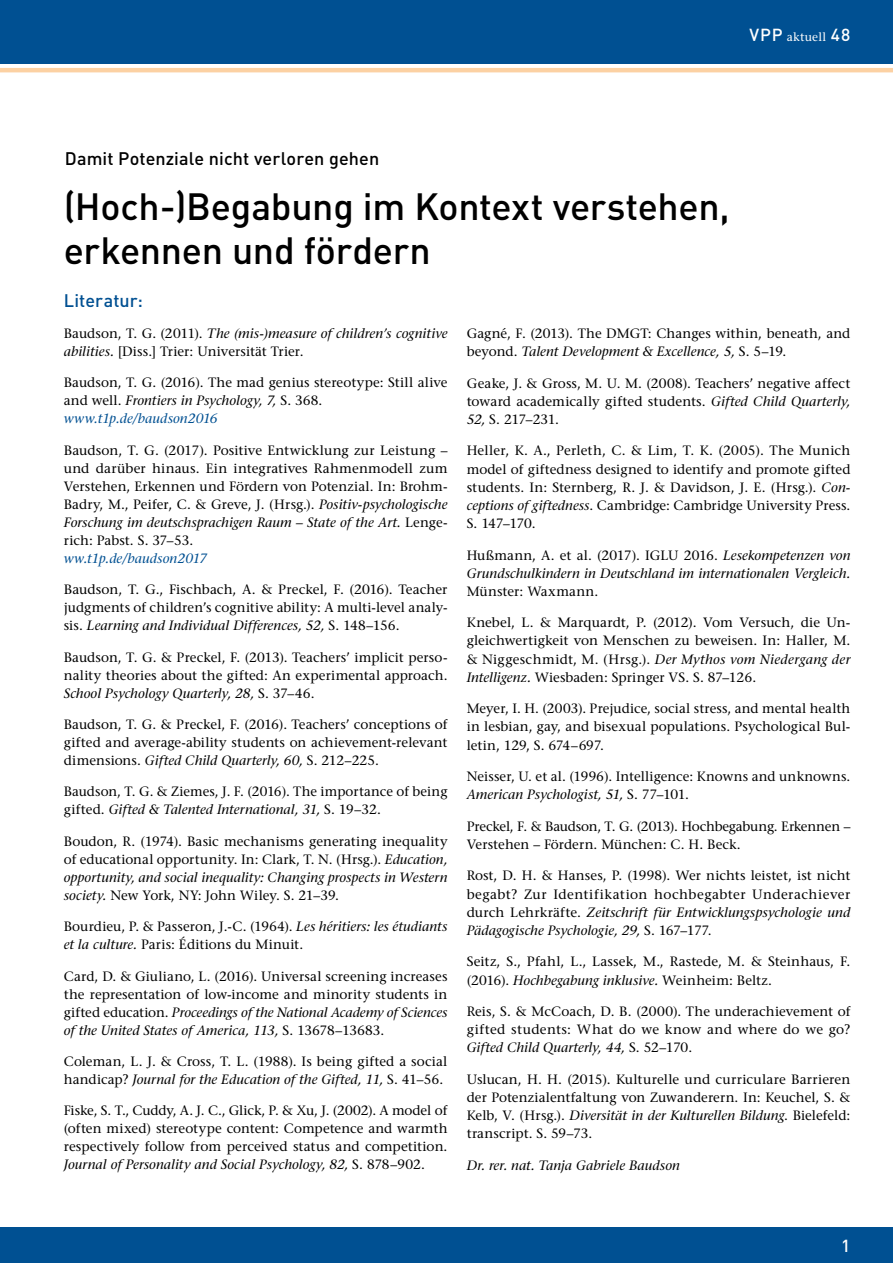
<style>
.page{position:relative;width:893px;height:1263px;background:#fff}
.page>*{position:absolute;margin:0;border:0;box-sizing:border-box;transform-origin:0 0}
.t1{font:500 37.5px/43.5px "DIN Pro";letter-spacing:-.01em;color:#000}
.t2{font:500 18px "DIN Pro";letter-spacing:.005em;color:#000}
.t3{font:500 18px "DIN Pro";letter-spacing:.005em;color:#005092}
.t4{font:500 17.25px "DIN Pro";color:#fff}
.t5{font:500 13.5px/18px "Stone Serif Std";letter-spacing:.005em;color:#000;text-align:justify}
.t6{font:italic 500 13.5px/18.1px "Stone Serif Std";letter-spacing:.005em;color:#000}
.t7{font:italic 500 13.5px "Stone Serif Std";letter-spacing:.005em;color:#005092}
.t8{font:12px "Stone Serif LT";letter-spacing:.02em;color:#fff}
.s1{font-family:"DIN Pro";font-weight:500;font-size:17.25px}
.s2{font-style:italic}
.s3{font-style:italic;color:#005092}
.s4{font-style:normal}
</style>
<div class="page">
<div style="left:0;top:0;width:893px;height:64px;background:#005092"></div>
<div style="left:0;top:1227px;width:893px;height:36px;background:#005092"></div>
<hr style="left:0;top:68px;width:893px;height:4px;background:#fcd1a3">
<p class="t8" style="left:749px;top:30px;width:102px"><span class="s1">VPP</span> aktuell <span class="s1">48</span></p>
<h2 class="t2" style="left:65px;top:146px;width:316px">Damit Potenziale nicht verloren gehen</h2>
<h1 class="t1" style="left:64px;top:183px;width:667px">(Hoch-)Begabung im Kontext verstehen, erkennen und fördern</h1>
<h2 class="t3" style="left:64px;top:288px;width:81px">Literatur:</h2>
<p class="t5" style="left:64px;top:324px;width:385px">Baudson, T. G. (2011). <span class="s2">The (mis-)measure of children’s cognitive abilities.</span> [Diss.] Trier: Universität Trier.</p>
<p class="t5" style="left:64px;top:374px;width:385px;text-align:left">Baudson, T. G. (2016). The mad genius stereotype: Still alive and well. <span class="s2">Frontiers in Psychology, 7,</span> S. 368. <span class="s3">www.t1p.de/baudson2016</span></p>
<p class="t5" style="left:64px;top:441px;width:385px">Baudson, T. G. (2017). Positive Entwicklung zur Leistung – und darüber hinaus. Ein integratives Rahmenmodell zum Verstehen, Erkennen und Fördern von Potenzial. In: Brohm-Badry, M., Peifer, C. &amp; Greve, J. (Hrsg.). <span class="s2">Positiv-psychologische Forschung im deutschsprachigen Raum – State of the Art.</span> Lenge&shy;rich: Pabst. S. 37–53.</p>
<p class="t7" style="left:64px;top:550px;width:145px">ww.t1p.de/baudson2017</p>
<p class="t5" style="left:64px;top:580px;width:385px">Baudson, T. G., Fischbach, A. &amp; Preckel, F. (2016). Teacher judgments of children’s cognitive ability: A multi-level analy&shy;sis. <span class="s2">Learning and Individual Differences, 52,</span> S. 148–156.</p>
<p class="t5" style="left:64px;top:648px;width:385px">Baudson, T. G. &amp; Preckel, F. (2013). Teachers’ implicit perso&shy;nality theories about the gifted: An experimental approach.<br><span class="s2">School Psychology Quarterly, 28,</span> S. 37–46.</p>
<p class="t5" style="left:64px;top:715px;width:385px">Baudson, T. G. &amp; Preckel, F. (2016). Teachers’ conceptions of gifted and average-ability students on achievement-relevant dimensions. <span class="s2">Gifted Child Quarterly, 60,</span> S. 212–225.</p>
<p class="t5" style="left:64px;top:783px;width:385px">Baudson, T. G. &amp; Ziemes, J. F. (2016). The importance of being gifted. <span class="s2">Gifted &amp; Talented International, 31,</span> S. 19–32.</p>
<p class="t5" style="left:64px;top:832px;width:385px">Boudon, R. (1974). Basic mechanisms generating inequality of educational opportunity. In: Clark, T. N. (Hrsg.). <span class="s2">Education, opportunity, and social inequality: Changing prospects in Western society.</span> New York, NY: John Wiley. S. 21–39.</p>
<p class="t5" style="left:64px;top:917px;width:385px">Bourdieu, P. &amp; Passeron, J.-C. (1964). <span class="s2">Les héritiers: les étudiants et la culture.</span> Paris: Éditions du Minuit.</p>
<p class="t5" style="left:64px;top:967px;width:385px">Card, D. &amp; Giuliano, L. (2016). Universal screening increases the representation of low-income and minority students in gifted education. <span class="s2">Proceedings of the National Academy of Sciences of the United States of America, 113,</span> S. 13678–13683.</p>
<p class="t5" style="left:64px;top:1052px;width:385px">Coleman, L. J. &amp; Cross, T. L. (1988). Is being gifted a social handicap? <span class="s2">Journal for the Education of the Gifted, 11,</span> S. 41–56.</p>
<p class="t5" style="left:64px;top:1102px;width:385px">Fiske, S. T., Cuddy, A. J. C., Glick, P. &amp; Xu, J. (2002). A model of (often mixed) stereotype content: Competence and warmth respectively follow from perceived status and competition.<br><span class="s2">Journal of Personality and Social Psychology, 82,</span> S. 878–902.</p>
<p class="t5" style="left:467px;top:324px;width:385px">Gagné, F. (2013). The DMGT: Changes within, beneath, and beyond. <span class="s2">Talent Development &amp; Excellence, 5,</span> S. 5–19.</p>
<p class="t5" style="left:467px;top:374px;width:385px">Geake, J. &amp; Gross, M. U. M. (2008). Teachers’ negative affect toward academically gifted students. <span class="s2">Gifted Child Quarterly, 52,</span> S. 217–231.</p>
<p class="t5" style="left:467px;top:442px;width:385px">Heller, K. A., Perleth, C. &amp; Lim, T. K. (2005). The Munich model of giftedness designed to identify and promote gifted students. In: Sternberg, R. J. &amp; Davidson, J. E. (Hrsg.). <span class="s2">Con&shy;ceptions of giftedness</span>. Cambridge: Cambridge University Press.<br>S. 147–170.</p>
<p class="t6" style="left:467px;top:546px;width:385px"><span class="s4">Hußmann, A. et al. (2017). IGLU 2016.</span> Lesekompetenzen von<br>Grundschulkindern in Deutschland im internationalen Vergleich.</p>
<p class="t5" style="left:467px;top:582px;width:133px">Münster: Waxmann.</p>
<p class="t5" style="left:467px;top:614px;width:385px">Knebel, L. &amp; Marquardt, P. (2012). Vom Versuch, die Un&shy;gleichwertigkeit von Menschen zu beweisen. In: Haller, M. &amp; Niggeschmidt, M. (Hrsg.). <span class="s2">Der Mythos vom Niedergang der Intelligenz.</span> Wiesbaden: Springer VS. S. 87–126.</p>
<p class="t5" style="left:467px;top:699px;width:385px">Meyer, I. H. (2003). Prejudice, social stress, and mental health in lesbian, gay, and bisexual populations. Psychological Bul&shy;letin, 129, S. 674–697.</p>
<p class="t5" style="left:467px;top:767px;width:385px">Neisser, U. et al. (1996). Intelligence: Knowns and unknowns.<br><span class="s2">American Psychologist, 51,</span> S. 77–101.</p>
<p class="t5" style="left:467px;top:817px;width:385px">Preckel, F. &amp; Baudson, T. G. (2013). Hochbegabung. Erkennen –<br>Verstehen – Fördern. München: C. H. Beck.</p>
<p class="t5" style="left:467px;top:867px;width:385px">Rost, D. H. &amp; Hanses, P. (1998). Wer nichts leistet, ist nicht begabt? Zur Identifikation hochbegabter Underachiever durch Lehrkräfte. <span class="s2">Zeitschrift für Entwicklungspsychologie und Pädagogische Psychologie, 29,</span> S. 167–177.</p>
<p class="t5" style="left:467px;top:953px;width:385px">Seitz, S., Pfahl, L., Lassek, M., Rastede, M. &amp; Steinhaus, F. (2016). <span class="s2">Hochbegabung inklusive.</span> Weinheim: Beltz.</p>
<p class="t5" style="left:467px;top:1002px;width:385px">Reis, S. &amp; McCoach, D. B. (2000). The underachievement of gifted students: What do we know and where do we go?<br><span class="s2">Gifted Child Quarterly, 44,</span> S. 52–170.</p>
<p class="t5" style="left:467px;top:1070px;width:385px">Uslucan, H. H. (2015). Kulturelle und curriculare Barrieren der Potenzialentfaltung von Zuwanderern. In: Keuchel, S. &amp; Kelb, V. (Hrsg.). <span class="s2">Diversität in der Kulturellen Bildung</span>. Bielefeld: transcript. S. 59–73.</p>
<p class="t6" style="left:467px;top:1156px;width:215px">Dr. rer. nat. Tanja Gabriele Baudson</p>
<p class="t4" style="left:841px;top:1234px;width:11px">1</p>
</div>
